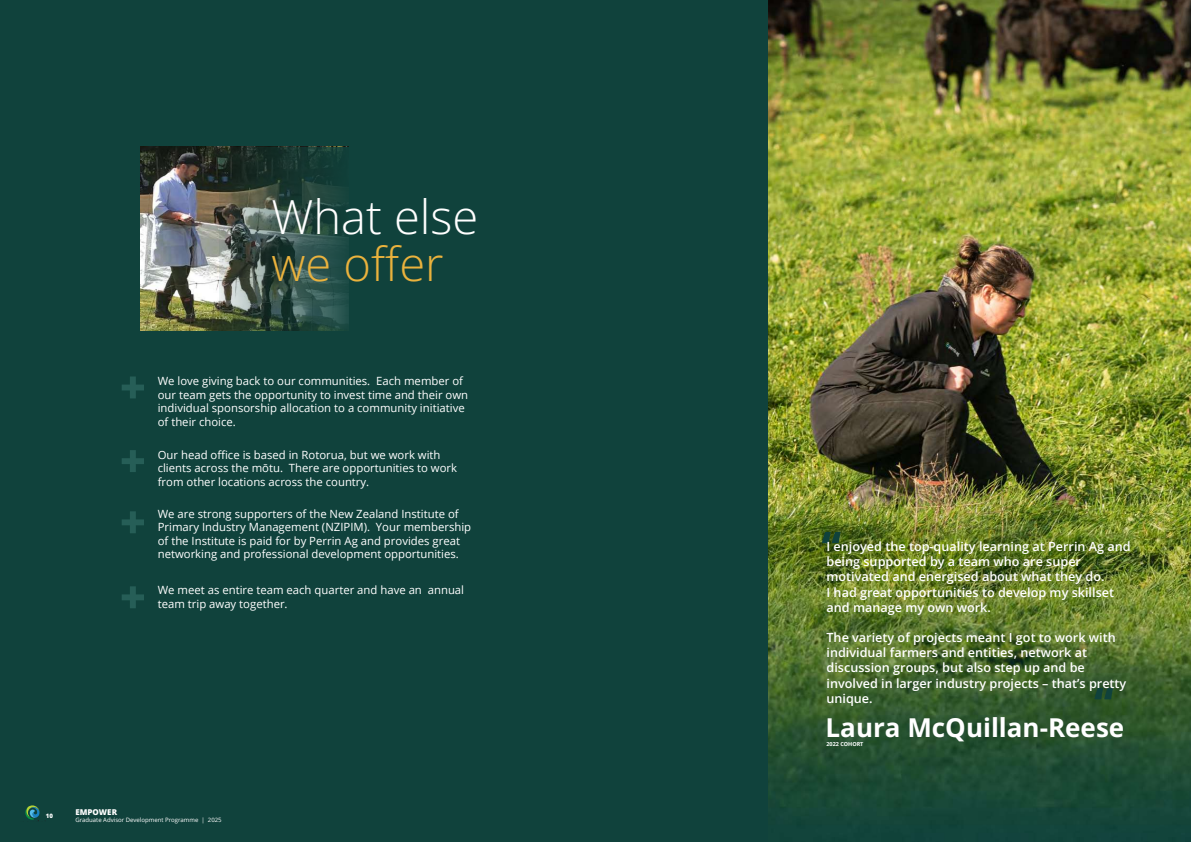
<style>
.page{position:relative;width:1191px;height:842px;background:#fff}
.page>*{position:absolute;margin:0;border:0;box-sizing:border-box;transform-origin:0 0}
.t1{font:300 47px "Open Sans";color:#fff}
.t2{font:300 47px "Open Sans";color:#eab23d}
.t3{font:700 26px "Open Sans";color:#fff}
.t4{font:600 12.6px/15.2px "Open Sans";color:#fff}
.t5{font:11.3px/13.6px "Open Sans";color:#fff}
.t6{font:800 8px "Open Sans";color:#fff}
.t7{font:6px "Open Sans";color:#fff}
.t8{font:800 6px "Open Sans";color:#fff}
.t9{font:700 5.5px "Open Sans";color:#fff}
</style>
<div class="page">
<img style="left:768px;top:0;width:423px;height:842px">
<div style="left:0;top:0;width:768px;height:842px;background:#10423c"></div>
<img style="left:140px;top:147px;width:79px;height:183px">
<svg style="left:122px;top:376px;width:22px;height:22px"></svg>
<svg style="left:122px;top:450px;width:22px;height:22px"></svg>
<svg style="left:122px;top:511px;width:22px;height:22px"></svg>
<svg style="left:122px;top:586px;width:22px;height:22px"></svg>
<svg style="left:822px;top:532px;width:18px;height:11px"></svg>
<svg style="left:1094px;top:688px;width:19px;height:11px"></svg>
<img style="left:219px;top:147px;width:129px;height:183px">
<svg style="left:25px;top:805px;width:15px;height:16px"></svg>
<h1 class="t1" style="left:271px;top:185px;width:208px">What else</h1>
<h1 class="t2" style="left:271px;top:232px;width:173px">we offer</h1>
<p class="t5" style="left:158px;top:374px;width:312px">We love giving back to our communities. Each member of our team gets the opportunity to invest time and their own individual sponsorship allocation to a community initiative of their choice.</p>
<p class="t5" style="left:158px;top:448px;width:301px">Our head office is based in Rotorua, but we work with clients across the mōtu. There are opportunities to work from other locations across the country.</p>
<p class="t5" style="left:158px;top:506px;width:315px">We are strong supporters of the New Zealand Institute of Primary Industry Management (NZIPIM). Your membership of the Institute is paid for by Perrin Ag and provides great networking and professional development opportunities.</p>
<p class="t5" style="left:158px;top:583px;width:308px">We meet as entire team each quarter and have an annual team trip away together.</p>
<p class="t8" style="left:46px;top:811px;width:9px">10</p>
<p class="t6" style="left:75px;top:806px;width:43px">EMPOWER</p>
<p class="t7" style="left:75px;top:815px;width:148px">Graduate Advisor Development Programme | 2025</p>
<p class="t4" style="left:826px;top:539px;width:306px">I enjoyed the top-quality learning at Perrin Ag and being supported by a team who are super motivated and energised about what they do.<br>I had great opportunities to develop my skillset and manage my own work.</p>
<p class="t4" style="left:826px;top:630px;width:301px">The variety of projects meant I got to work with individual farmers and entities, network at discussion groups, but also step up and be involved in larger industry projects – that’s pretty unique.</p>
<h2 class="t3" style="left:825px;top:709px;width:300px">Laura McQuillan-Reese</h2>
<p class="t9" style="left:826px;top:740px;width:38px">2022 COHORT</p>
</div>
